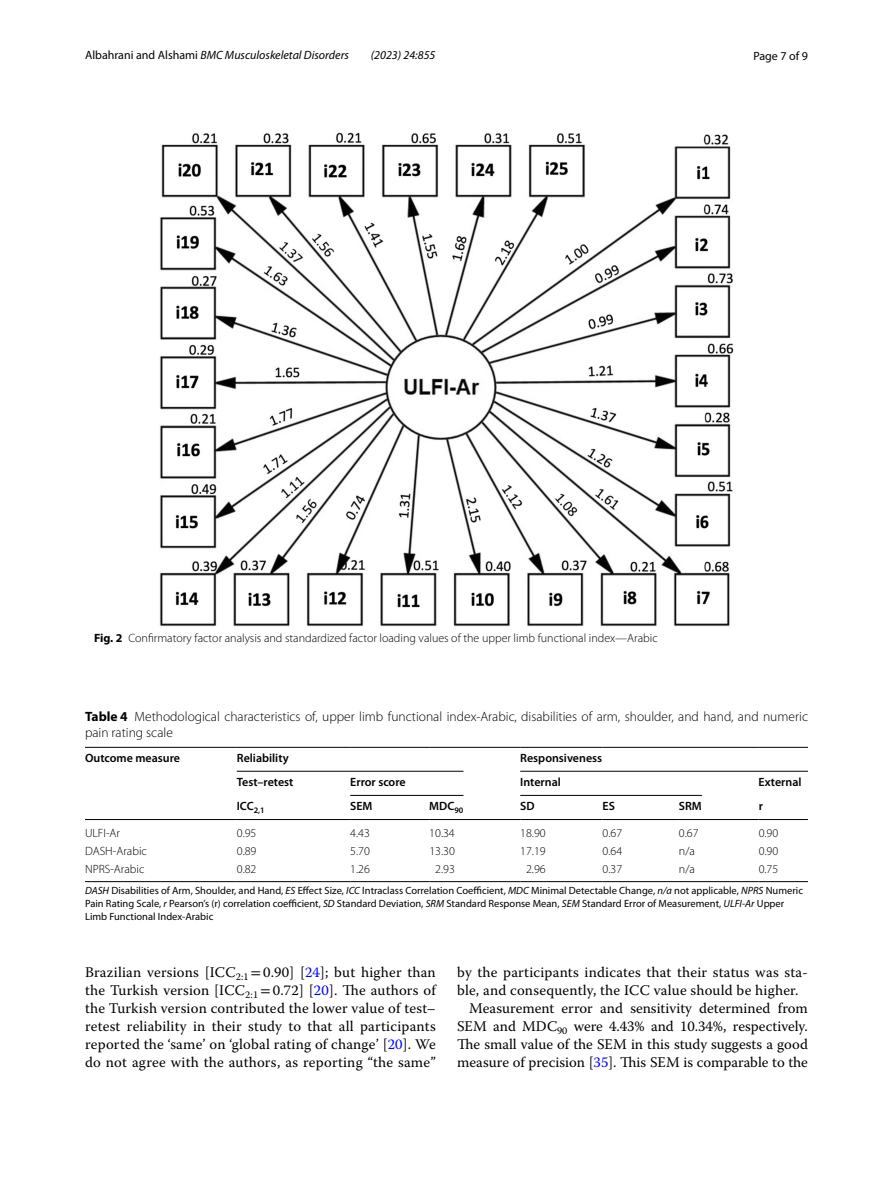
<style>
.page{position:relative;width:893px;height:1187px;background:#fff}
.page>*{position:absolute;margin:0;border:0;box-sizing:border-box;transform-origin:0 0}
.t1{font:14.7px/18px "Warnock Pro";letter-spacing:.01em;color:#000;text-align:justify}
.t2{font:300 13.5px/16.5px "Myriad Pro";color:#000}
.t3{font:300 12px "Myriad Pro";color:#000}
.t4{font:600 12px "Myriad Pro";color:#000}
.t5{font:italic 12px "Myriad Pro";color:#000}
.t6{font:12px "Myriad Pro";color:#000}
.t7{font:10.5px/12.8px "Myriad Pro";color:#000}
.s1{font-style:normal}
.s2{font-weight:700}
.s3{font-style:italic}
.s4{font-family:"STIX"}
.s5{color:#00f}
</style>
<div class="page">
<img style="left:159px;top:133px;width:575px;height:493px">
<hr style="left:85px;top:747px;width:152px;height:1px;background:#000">
<hr style="left:85px;top:819px;width:152px;height:1px;background:#000">
<hr style="left:237px;top:747px;width:113px;height:1px;background:#000">
<hr style="left:350px;top:747px;width:79px;height:1px;background:#000">
<hr style="left:429px;top:747px;width:91px;height:1px;background:#000">
<hr style="left:520px;top:747px;width:82px;height:1px;background:#000">
<hr style="left:602px;top:747px;width:77px;height:1px;background:#000">
<hr style="left:679px;top:747px;width:80px;height:1px;background:#000">
<hr style="left:759px;top:747px;width:49px;height:1px;background:#000">
<hr style="left:237px;top:819px;width:113px;height:1px;background:#000">
<hr style="left:350px;top:819px;width:79px;height:1px;background:#000">
<hr style="left:429px;top:819px;width:91px;height:1px;background:#000">
<hr style="left:520px;top:819px;width:82px;height:1px;background:#000">
<hr style="left:602px;top:819px;width:77px;height:1px;background:#000">
<hr style="left:679px;top:819px;width:80px;height:1px;background:#000">
<hr style="left:759px;top:819px;width:49px;height:1px;background:#000">
<hr style="left:85px;top:881px;width:152px;height:1px;background:#000">
<hr style="left:237px;top:881px;width:113px;height:1px;background:#000">
<hr style="left:350px;top:881px;width:79px;height:1px;background:#000">
<hr style="left:429px;top:881px;width:91px;height:1px;background:#000">
<hr style="left:520px;top:881px;width:82px;height:1px;background:#000">
<hr style="left:602px;top:881px;width:77px;height:1px;background:#000">
<hr style="left:679px;top:881px;width:80px;height:1px;background:#000">
<hr style="left:759px;top:881px;width:49px;height:1px;background:#000">
<hr style="left:237px;top:771px;width:226px;height:1px;background:#000">
<hr style="left:520px;top:771px;width:288px;height:1px;background:#000">
<hr style="left:350px;top:795px;width:113px;height:1px;background:#000">
<hr style="left:520px;top:795px;width:182px;height:1px;background:#000">
<p class="t5" style="left:85px;top:48px;width:265px"><span class="s1">Albahrani and Alshami</span> BMC Musculoskeletal Disorders</p>
<p class="t5" style="left:371px;top:48px;width:66px">(2023) 24:855</p>
<p class="t6" style="left:753px;top:48px;width:56px">Page 7 of 9</p>
<p class="t3" style="left:94px;top:631px;width:565px"><span class="s2">Fig. 2</span> Confirmatory factor analysis and standardized factor loading values of the upper limb functional index—Arabic</p>
<p class="t2" style="left:85px;top:708px;width:724px"><span class="s2">Table 4</span> Methodological characteristics of, upper limb functional index-Arabic, disabilities of arm, shoulder, and hand, and numeric pain rating scale</p>
<p class="t4" style="left:85px;top:750px;width:97px">Outcome measure</p>
<p class="t4" style="left:237px;top:750px;width:53px">Reliability</p>
<p class="t4" style="left:520px;top:750px;width:83px">Responsiveness</p>
<p class="t4" style="left:237px;top:774px;width:58px">Test–retest</p>
<p class="t4" style="left:350px;top:774px;width:57px">Error score</p>
<p class="t4" style="left:520px;top:774px;width:42px">Internal</p>
<p class="t4" style="left:759px;top:774px;width:44px">External</p>
<p class="t4" style="left:237px;top:798px;width:29px">ICC<sub>2,1</sub></p>
<p class="t4" style="left:350px;top:798px;width:24px">SEM</p>
<p class="t4" style="left:429px;top:798px;width:36px">MDC<sub>90</sub></p>
<p class="t4" style="left:520px;top:798px;width:16px">SD</p>
<p class="t4" style="left:602px;top:798px;width:14px">ES</p>
<p class="t4" style="left:679px;top:798px;width:24px">SRM</p>
<p class="t4" style="left:759px;top:798px;width:6px">r</p>
<p class="t3" style="left:85px;top:826px;width:37px">ULFI-Ar</p>
<p class="t3" style="left:237px;top:826px;width:21px">0.95</p>
<p class="t3" style="left:350px;top:826px;width:21px">4.43</p>
<p class="t3" style="left:429px;top:826px;width:27px">10.34</p>
<p class="t3" style="left:520px;top:826px;width:27px">18.90</p>
<p class="t3" style="left:602px;top:826px;width:21px">0.67</p>
<p class="t3" style="left:679px;top:826px;width:21px">0.67</p>
<p class="t3" style="left:759px;top:826px;width:21px">0.90</p>
<p class="t3" style="left:85px;top:844px;width:63px">DASH-Arabic</p>
<p class="t3" style="left:237px;top:844px;width:21px">0.89</p>
<p class="t3" style="left:350px;top:844px;width:21px">5.70</p>
<p class="t3" style="left:429px;top:844px;width:27px">13.30</p>
<p class="t3" style="left:520px;top:844px;width:27px">17.19</p>
<p class="t3" style="left:602px;top:844px;width:21px">0.64</p>
<p class="t3" style="left:679px;top:844px;width:18px">n/a</p>
<p class="t3" style="left:759px;top:844px;width:21px">0.90</p>
<p class="t3" style="left:85px;top:862px;width:61px">NPRS-Arabic</p>
<p class="t3" style="left:237px;top:862px;width:21px">0.82</p>
<p class="t3" style="left:350px;top:862px;width:21px">1.26</p>
<p class="t3" style="left:435px;top:862px;width:21px">2.93</p>
<p class="t3" style="left:526px;top:862px;width:21px">2.96</p>
<p class="t3" style="left:602px;top:862px;width:21px">0.37</p>
<p class="t3" style="left:679px;top:862px;width:18px">n/a</p>
<p class="t3" style="left:759px;top:862px;width:21px">0.75</p>
<p class="t7" style="left:85px;top:884px;width:719px"><span class="s3">DASH</span> Disabilities of Arm, Shoulder, and Hand, <span class="s3">ES</span> Effect Size, <span class="s3">ICC</span> Intraclass Correlation Coefficient, <span class="s3">MDC</span> Minimal Detectable Change, <span class="s3">n/a</span> not applicable, <span class="s3">NPRS</span> Numeric<br>Pain Rating Scale, <span class="s3">r</span> Pearson’s (r) correlation coefficient, <span class="s3">SD</span> Standard Deviation, <span class="s3">SRM</span> Standard Response Mean, <span class="s3">SEM</span> Standard Error of Measurement, <span class="s3">ULFI-Ar</span> Upper<br>Limb Functional Index-Arabic</p>
<p class="t1" style="left:85px;top:962px;width:352px">Brazilian versions [ICC<sub>2:1</sub> <span class="s4">=</span>0.90] [<span class="s5">24</span>]; but higher than the Turkish version [ICC<sub>2:1</sub> <span class="s4">=</span>0.72] [<span class="s5">20</span>]. The authors of the Turkish version contributed the lower value of test– retest reliability in their study to that all participants reported the ‘same’ on ‘global rating of change’ [<span class="s5">20</span>]. We do not agree with the authors, as reporting “the same”</p>
<p class="t1" style="left:457px;top:962px;width:352px">by the participants indicates that their status was sta-</p>
<p class="t1" style="left:457px;top:980px;width:343px">ble, and consequently, the ICC value should be higher.</p>
<p class="t1" style="left:469px;top:998px;width:340px">Measurement error and sensitivity determined from</p>
<p class="t1" style="left:457px;top:1016px;width:352px">SEM and MDC<sub>90</sub> were 4.43% and 10.34%, respectively.</p>
<p class="t1" style="left:457px;top:1034px;width:352px">The small value of the SEM in this study suggests a good</p>
<p class="t1" style="left:457px;top:1052px;width:352px">measure of precision [<span class="s5">35</span>]. This SEM is comparable to the</p>
</div>
